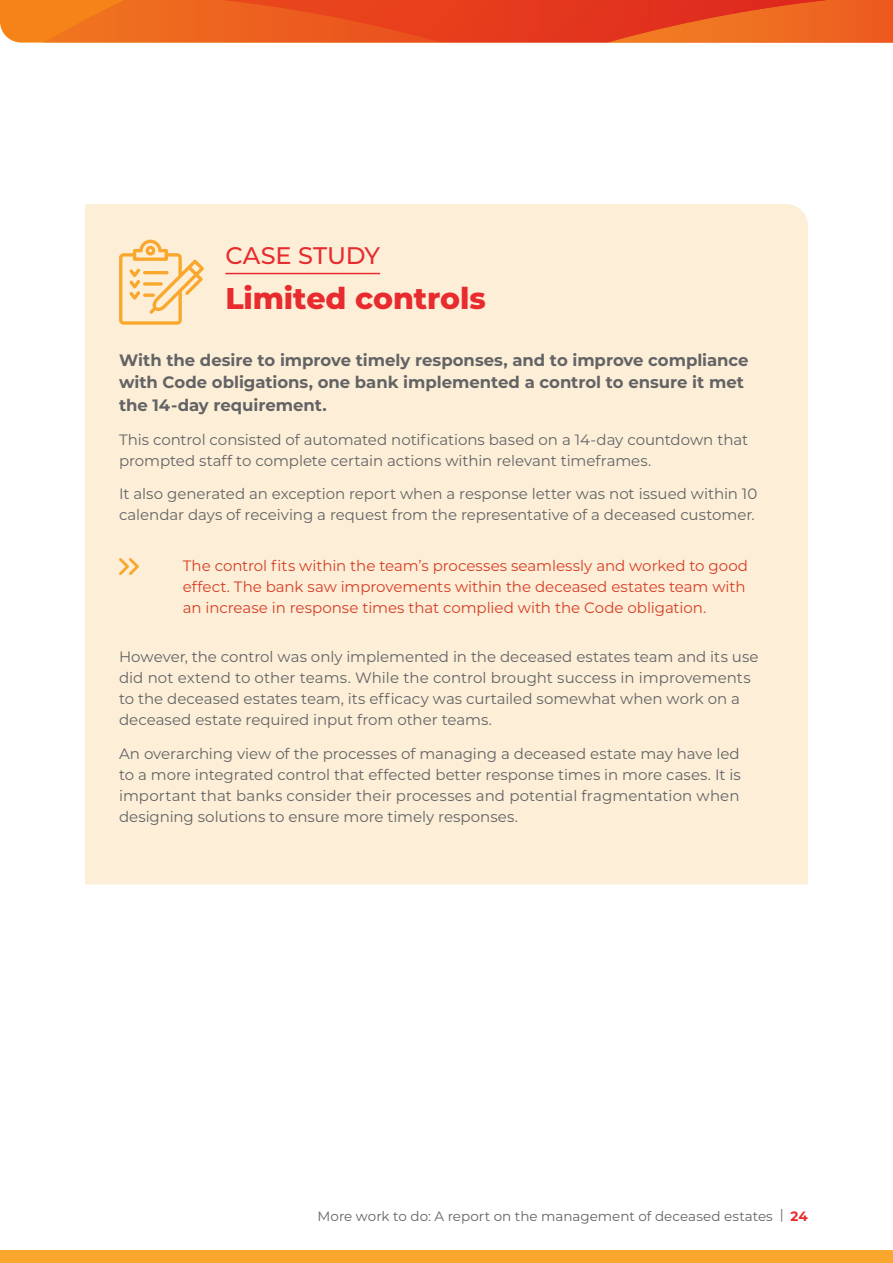
<style>
.page{position:relative;width:893px;height:1263px;background:#fff}
.page>*{position:absolute;margin:0;border:0;box-sizing:border-box;transform-origin:0 0}
.Sub_head_1{font:800 30px "Montserrat";letter-spacing:-.005em;color:#e82b2f}
.Sub_head_1-2{font:500 24px "Montserrat";letter-spacing:-.005em;color:#e82b2f}
.Introduction{font:700 16.5px/22.5px "Montserrat";letter-spacing:-.005em;color:#636366}
.Body_copy{font:15px/21px "Montserrat";letter-spacing:-.005em;color:#636366}
.Pull-out_text{font:15px/21px "Montserrat";letter-spacing:-.005em;color:#d63e27}
.t1{font:13.5px "Montserrat";color:#636366}
.s1{font-weight:700;color:#e82b2f}
</style>
<div class="page">
<div style="left:0;top:1250px;width:893px;height:13px;background:#faa72e"></div>
<svg style="left:0;top:0;width:893px;height:43px;background:#ea581f"></svg>
<div style="left:85px;top:204px;width:723px;height:680px;background:#fdefd7"></div>
<hr style="left:225px;top:273px;width:155px;height:1px;background:#e82b2f">
<svg style="left:119px;top:240px;width:85px;height:85px;background:#fcdba9"></svg>
<svg style="left:119px;top:558px;width:20px;height:17px"></svg>
<p class="Sub_head_1-2" style="left:225px;top:239px;width:156px">CASE STUDY</p>
<p class="Sub_head_1" style="left:225px;top:277px;width:262px">Limited controls</p>
<p class="Introduction" style="left:119px;top:348px;width:631px">With the desire to improve timely responses, and to improve compliance with Code obligations, one bank implemented a control to ensure it met the 14-day requirement.</p>
<p class="Body_copy" style="left:119px;top:428px;width:630px">This control consisted of automated notifications based on a 14-day countdown that prompted staff to complete certain actions within relevant timeframes.</p>
<p class="Body_copy" style="left:119px;top:483px;width:640px">It also generated an exception report when a response letter was not issued within 10 calendar days of receiving a request from the representative of a deceased customer.</p>
<p class="Pull-out_text" style="left:183px;top:554px;width:567px">The control fits within the team’s processes seamlessly and worked to good effect. The bank saw improvements within the deceased estates team with an increase in response times that complied with the Code obligation.</p>
<p class="Body_copy" style="left:119px;top:645px;width:641px">However, the control was only implemented in the deceased estates team and its use did not extend to other teams. While the control brought success in improvements to the deceased estates team, its efficacy was curtailed somewhat when work on a deceased estate required input from other teams.</p>
<p class="Body_copy" style="left:119px;top:742px;width:623px;text-align:justify">An overarching view of the processes of managing a deceased estate may have led to a more integrated control that effected better response times in more cases. It is important that banks consider their processes and potential fragmentation when designing solutions to ensure more timely responses.</p>
<p class="t1" style="left:318px;top:1207px;width:492px">More work to do: A report on the management of deceased estates | <span class="s1">24</span></p>
</div>
